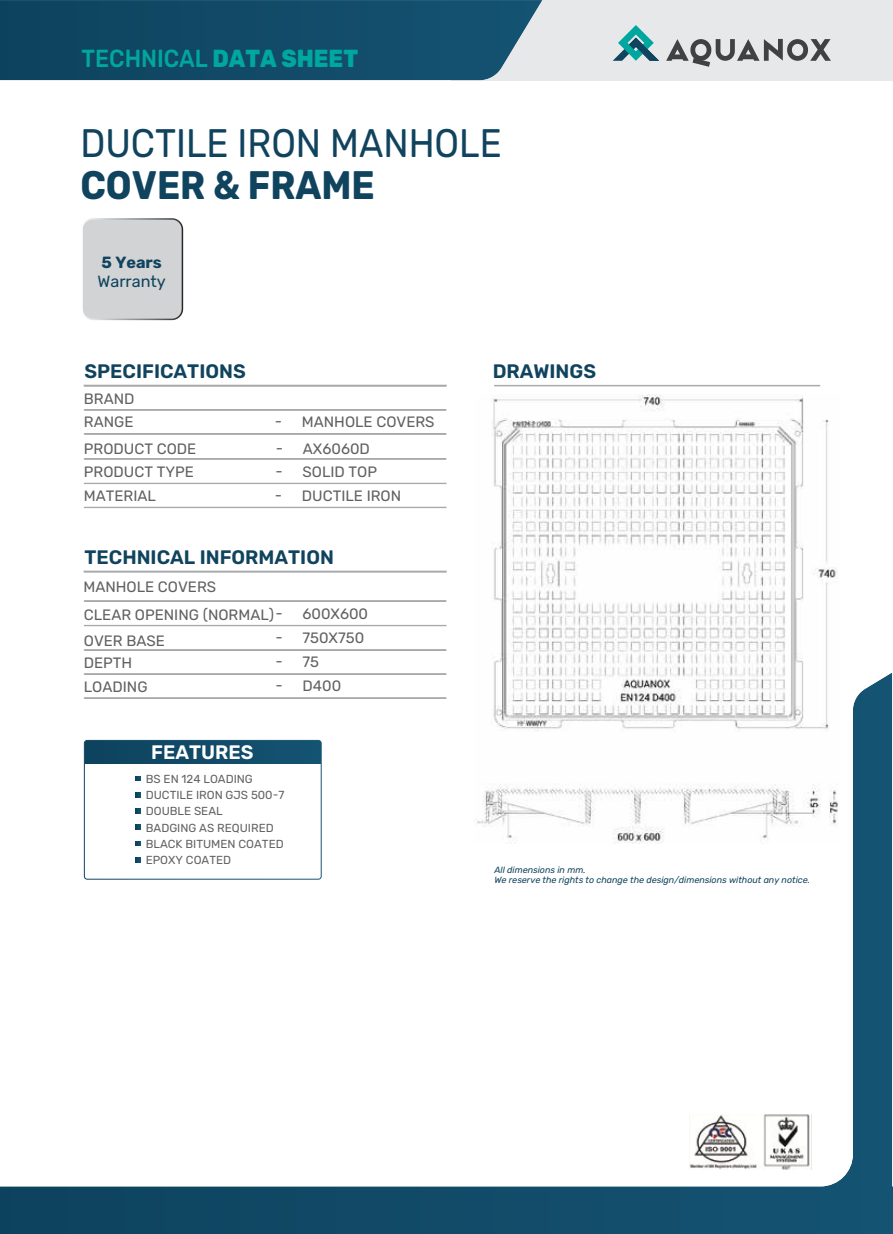
<style>
.page{position:relative;width:893px;height:1234px;background:#fff}
.page>*{position:absolute;margin:0;border:0;box-sizing:border-box;transform-origin:0 0}
.t1{font:39.75px "Rubik";color:#10435e;scale:.91 1}
.t2{font:700 39.75px "Rubik";color:#10435e;scale:.91 1}
.t3{font:500 24.6px "Rubik";color:#00a79e;scale:.91 1}
.t4{font:600 19.5px "Rubik";color:#10435e}
.t5{font:600 19.5px "Rubik";color:#fff}
.t6{font:16.2px "Rubik";color:#10435e}
.t7{font:700 16.2px "Rubik";color:#10435e}
.t8{font:15px/23.5px "Rubik";color:#606161}
.t9{font:11.7px/16.4px "Rubik";color:#606462}
.t10{font:italic 9px/10.8px "Rubik";color:#10435e}
.s1{font-weight:800}
</style>
<div class="page">
<div style="left:451px;top:0;width:442px;height:80px;background:#e7e8e9"></div>
<div style="left:82px;top:219px;width:100px;height:100px;background:#d1d3d4;border-radius:11px"></div>
<div style="left:81px;top:218px;width:102px;height:102px;border:2px solid #fff;border-radius:11px"></div>
<svg style="left:613px;top:25px;width:46px;height:36px"></svg>
<svg style="left:666px;top:39px;width:165px;height:28px"></svg>
<svg style="left:0;top:0;width:542px;height:80px;background:#1a516d"></svg>
<div style="left:84px;top:384px;width:363px;height:2px;border:2px solid #a7a9ac"></div>
<div style="left:84px;top:409px;width:362px;height:1px;border:1px solid #a7a9ac"></div>
<div style="left:84px;top:433px;width:362px;height:1px;border:1px solid #a7a9ac"></div>
<div style="left:84px;top:458px;width:362px;height:1px;border:1px solid #a7a9ac"></div>
<div style="left:84px;top:483px;width:362px;height:1px;border:1px solid #a7a9ac"></div>
<div style="left:84px;top:507px;width:362px;height:1px;border:1px solid #a7a9ac"></div>
<div style="left:84px;top:570px;width:363px;height:2px;border:2px solid #a7a9ac"></div>
<div style="left:84px;top:600px;width:362px;height:1px;border:1px solid #a7a9ac"></div>
<div style="left:84px;top:625px;width:362px;height:1px;border:1px solid #a7a9ac"></div>
<div style="left:84px;top:649px;width:362px;height:1px;border:1px solid #a7a9ac"></div>
<svg style="left:0;top:673px;width:893px;height:560px"></svg>
<div style="left:84px;top:739px;width:238px;height:140px;border:1px solid #fff;border-radius:3px"></div>
<svg style="left:84px;top:740px;width:237px;height:23px;background:#114b68"></svg>
<svg style="left:136px;top:776px;width:4px;height:4px"></svg>
<svg style="left:136px;top:792px;width:4px;height:5px"></svg>
<svg style="left:136px;top:808px;width:4px;height:5px"></svg>
<svg style="left:136px;top:824px;width:4px;height:5px"></svg>
<svg style="left:136px;top:840px;width:4px;height:5px"></svg>
<svg style="left:136px;top:857px;width:4px;height:4px"></svg>
<hr style="left:494px;top:385px;width:326px;height:1px;background:#a7a9ac">
<img style="left:475px;top:394px;width:365px;height:449px">
<h2 class="t3" style="left:82px;top:44px;width:305px">TECHNICAL <span class="s1">DATA SHEET</span></h2>
<h1 class="t1" style="left:80px;top:128px;width:465px">DUCTILE IRON MANHOLE</h1>
<h1 class="t2" style="left:80px;top:162px;width:325px">COVER &amp; FRAME</h1>
<p class="t7" style="left:101px;top:252px;width:62px">5 Years</p>
<p class="t6" style="left:98px;top:275px;width:70px">Warranty</p>
<h3 class="t4" style="left:85px;top:360px;width:163px">SPECIFICATIONS</h3>
<p class="t8" style="left:84px;top:388px;width:52px">BRAND<br>RANGE</p>
<p class="t8" style="left:84px;top:438px;width:114px;line-height:23px">PRODUCT CODE<br>PRODUCT TYPE</p>
<p class="t8" style="left:275px;top:411px;width:161px">- MANHOLE COVERS</p>
<p class="t8" style="left:276px;top:437px;width:96px">- AX6060D</p>
<p class="t8" style="left:276px;top:460px;width:103px">- SOLID TOP</p>
<p class="t8" style="left:84px;top:485px;width:74px">MATERIAL</p>
<p class="t8" style="left:275px;top:484px;width:128px">- DUCTILE IRON</p>
<h3 class="t4" style="left:85px;top:546px;width:251px">TECHNICAL INFORMATION</h3>
<p class="t8" style="left:83px;top:576px;width:134px">MANHOLE COVERS</p>
<p class="t8" style="left:84px;top:603px;width:286px">CLEAR OPENING (NORMAL)- 600X600</p>
<p class="t8" style="left:275px;top:626px;width:90px">- 750X750</p>
<p class="t8" style="left:275px;top:650px;width:45px">- 75</p>
<p class="t8" style="left:275px;top:674px;width:67px">- D400</p>
<p class="t8" style="left:84px;top:630px;width:83px;line-height:22.4px">OVER BASE<br>DEPTH</p>
<p class="t8" style="left:84px;top:676px;width:65px">LOADING</p>
<h3 class="t5" style="left:151px;top:740px;width:104px">FEATURES</h3>
<p class="t9" style="left:146px;top:771px;width:140px">BS EN 124 LOADING<br>DUCTILE IRON GJS 500-7<br>DOUBLE SEAL<br>BADGING AS REQUIRED<br>BLACK BITUMEN COATED<br>EPOXY COATED</p>
<h3 class="t4" style="left:493px;top:360px;width:105px">DRAWINGS</h3>
<p class="t10" style="left:494px;top:864px;width:317px">All dimensions in mm.<br>We reserve the rights to change the design/dimensions without any notice.</p>
</div>
